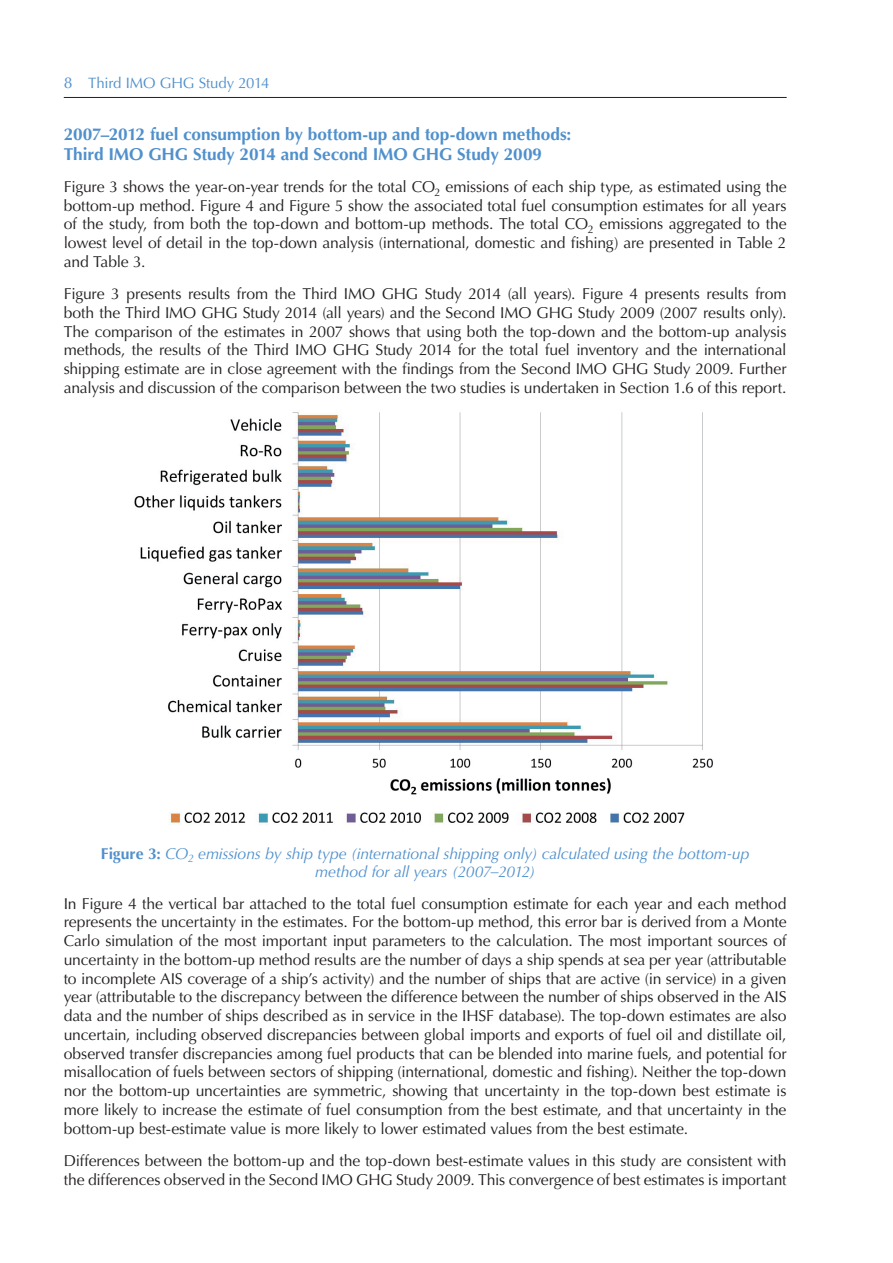
<style>
.page{position:relative;width:893px;height:1263px;background:#fff}
.page>*{position:absolute;margin:0;border:0;box-sizing:border-box;transform-origin:0 0}
.t1{font:700 17.25px/19.5px "Optima LT Std";letter-spacing:-.005em;color:#5090cc}
.t2{font:15.75px/18.8px "Optima LT Std";letter-spacing:-.01em;color:#231f20;text-align:justify}
.t3{font:italic 15.75px/18px "Optima LT Std";letter-spacing:-.01em;color:#5090cc;text-align:center}
.t4{font:15px "Optima LT Std";letter-spacing:-.025em;color:#5090cc}
.s1{font-size:15.75px}
.s2{font-weight:700;font-style:normal}
</style>
<div class="page">
<hr style="left:64px;top:97px;width:723px;height:1px;background:#231f20">
<img style="left:134px;top:412px;width:579px;height:413px">
<p class="t4" style="left:64px;top:74px;width:73px"><span class="s1">8</span> Third IMO</p>
<p class="t4" style="left:160px;top:74px;width:111px">GHG Study 2014</p>
<p class="t1" style="left:64px;top:125px;width:509px">2007–2012 fuel consumption by bottom-up and top-down methods:<br>Third IMO GHG Study 2014 and Second IMO GHG Study 2009</p>
<p class="t2" style="left:64px;top:177px;width:724px">Figure 3 shows the year-on-year trends for the total CO<sub>2</sub> emissions of each ship type, as estimated using the bottom-up method. Figure 4 and Figure 5 show the associated total fuel consumption estimates for all years of the study, from both the top-down and bottom-up methods. The total CO<sub>2</sub> emissions aggregated to the lowest level of detail in the top-down analysis (international, domestic and fishing) are presented in Table 2 and Table 3.</p>
<p class="t2" style="left:64px;top:285px;width:291px">Figure 3 presents results from the Third IMO</p>
<p class="t2" style="left:382px;top:285px;width:406px">GHG Study 2014 (all years). Figure 4 presents results from</p>
<p class="t2" style="left:64px;top:303px;width:113px">both the Third IMO</p>
<p class="t2" style="left:201px;top:303px;width:310px">GHG Study 2014 (all years) and the Second IMO</p>
<p class="t2" style="left:64px;top:303px;width:724px;text-indent:473px">GHG Study 2009 (2007 results only).<br>The comparison of the estimates in 2007 shows that using both the top-down and the bottom-up analysis methods, the results of the Third IMO</p>
<p class="t2" style="left:64px;top:341px;width:724px;text-indent:269px">GHG Study 2014 for the total fuel inventory and the international shipping estimate are in close agreement with the findings from the Second IMO</p>
<p class="t2" style="left:64px;top:360px;width:724px;text-align:right">GHG Study 2009. Further<br>analysis and discussion of the comparison between the two studies is undertaken in Section 1.6 of this report.</p>
<p class="t3" style="left:101px;top:844px;width:650px"><span class="s2">Figure 3:</span> CO<sub>2</sub> emissions by ship type (international shipping only) calculated using the bottom-up method for all years (2007–2012)</p>
<p class="t2" style="left:64px;top:894px;width:724px">I n Figure 4 the vertical bar attached to the total fuel consumption estimate for each year and each method represents the uncertainty in the estimates. For the bottom-up method, this error bar is derived from a Monte Carlo simulation of the most important input parameters to the calculation. The most important sources of uncertainty in the bottom-up method results are the number of days a ship spends at sea per year (attributable to incomplete AI S coverage of a ship’s activity) and the number of ships that are active (in service) in a given year (attributable to the discrepancy between the difference between the number of ships observed in the AI S data and the number of ships described as in service in the I HSF database). The top-down estimates are also uncertain, including observed discrepancies between global imports and exports of fuel oil and distillate oil, observed transfer discrepancies among fuel products that can be blended into marine fuels, and potential for misallocation of fuels between sectors of shipping (international, domestic and fishing). Neither the top-down nor the bottom-up uncertainties are symmetric, showing that uncertainty in the top-down best estimate is more likely to increase the estimate of fuel consumption from the best estimate, and that uncertainty in the bottom-up best-estimate value is more likely to lower estimated values from the best estimate.</p>
<p class="t2" style="left:64px;top:1151px;width:724px">Differences between the bottom-up and the top-down best-estimate values in this study are consistent with the differences observed in the Second IMO</p>
<p class="t2" style="left:356px;top:1170px;width:432px">GHG Study 2009. This convergence of best estimates is important</p>
</div>
